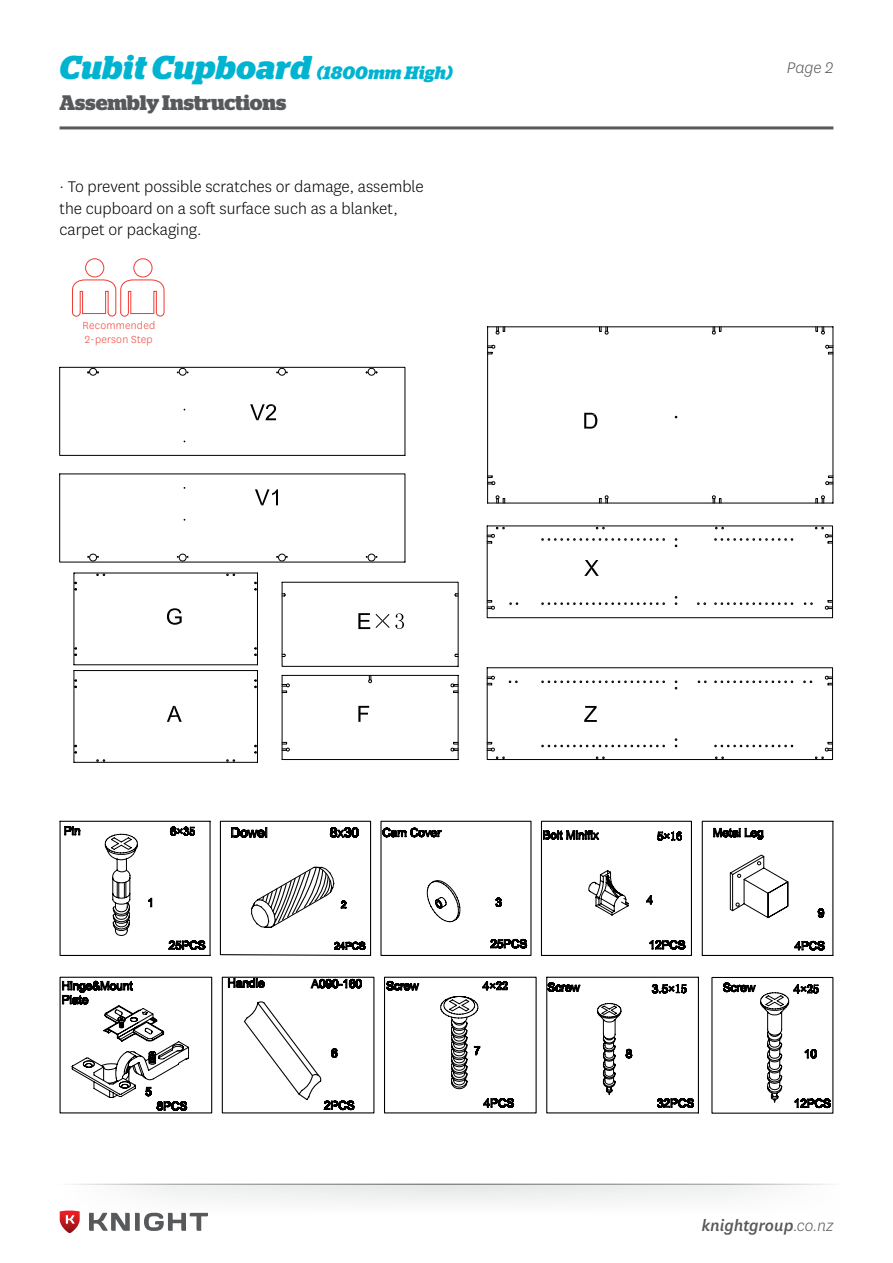
<style>
.page{position:relative;width:893px;height:1263px;background:#fff}
.page>*{position:absolute;margin:0;border:0;box-sizing:border-box;transform-origin:0 0}
.t1{font:italic 700 33px "Stag";letter-spacing:.02em;color:#00b4d1}
.t2{font:700 21px "Stag";color:#58595b}
.t3{font:300 18px/21.6px "National";color:#000}
.t4{font:italic 500 18px "National";color:#58595b}
.t5{font:italic 300 18px "National";color:#58595b}
.t6{font:300 12px/14.4px "National";letter-spacing:.02em;color:#ef4136}
.s1{font-size:18px}
.s2{font-weight:300}
</style>
<div class="page">
<div style="left:55px;top:1184px;width:783px;height:33px;background:linear-gradient(to right,#f6f6f6,#f6f6f7)"></div>
<hr style="left:54px;top:1184px;width:785px;height:1px;background:#787a7a">
<svg style="left:60px;top:1210px;width:20px;height:23px"></svg>
<svg style="left:89px;top:1213px;width:119px;height:18px"></svg>
<hr style="left:60px;top:126px;width:773px;height:3px;background:#58595b">
<svg style="left:825px;top:345px;width:8px;height:4px"></svg>
<svg style="left:59px;top:331px;width:765px;height:431px"></svg>
<svg style="left:605px;top:327px;width:3px;height:4px"></svg>
<svg style="left:712px;top:327px;width:4px;height:8px"></svg>
<svg style="left:183px;top:351px;width:651px;height:307px"></svg>
<svg style="left:72px;top:258px;width:93px;height:59px"></svg>
<svg style="left:59px;top:820px;width:633px;height:136px"></svg>
<svg style="left:170px;top:820px;width:516px;height:136px"></svg>
<svg style="left:701px;top:820px;width:133px;height:136px"></svg>
<svg style="left:59px;top:976px;width:640px;height:138px"></svg>
<svg style="left:722px;top:982px;width:109px;height:127px"></svg>
<h1 class="t1" style="left:60px;top:48px;width:394px">Cubit Cupboard <span class="s1">(1800mm High)</span></h1>
<p class="t2" style="left:60px;top:90px;width:228px">Assembly Instructions</p>
<p class="t3" style="left:60px;top:175px;width:366px">· To prevent possible scratches or damage, assemble the cupboard on a soft surface such as a blanket, carpet or packaging.</p>
<p class="t6" style="left:82px;top:318px;width:74px">Recommended<br>2-person Step</p>
<p class="t5" style="left:787px;top:57px;width:48px">Page 2</p>
<p class="t4" style="left:701px;top:1213px;width:134px">knightgroup<span class="s2">.co.nz</span></p>
</div>
